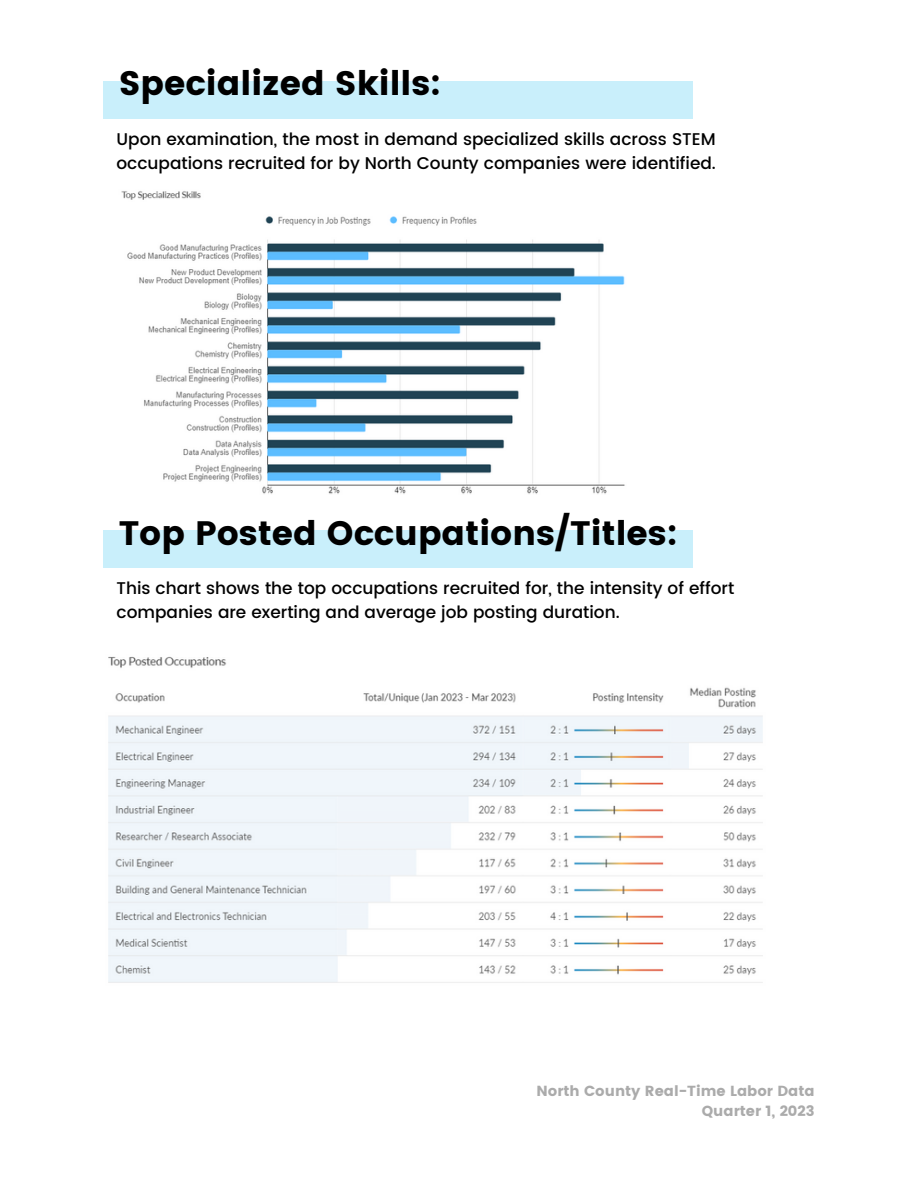
<style>
.page{position:relative;width:918px;height:1188px;background:#fff}
.page>*{position:absolute;margin:0;border:0;box-sizing:border-box;transform-origin:0 0}
.t1{font:33.9px "Poppins";color:#000}
.t2{font:500 16.95px/23.2px "Poppins";color:#000}
.t3{font:14.55px/20.1px "Poppins";color:#ababab;text-align:right}
</style>
<div class="page">
<div style="left:103px;top:81px;width:590px;height:37px;background:#c9effb"></div>
<img style="left:108px;top:656px;width:655px;height:327px">
<div style="left:103px;top:530px;width:590px;height:38px;background:#c9effb"></div>
<img style="left:121px;top:191px;width:504px;height:303px">
<h1 class="t1" style="left:119px;top:64px;width:324px">Specialized Skills:</h1>
<p class="t2" style="left:117px;top:128px;width:601px">Upon examination, the most in demand specialized skills across STEM occupations recruited for by North County companies were identified.</p>
<h1 class="t1" style="left:119px;top:513px;width:560px">Top Posted Occupations/Titles:</h1>
<p class="t2" style="left:117px;top:577px;width:619px">This chart shows the top occupations recruited for, the intensity of effort companies are exerting and average job posting duration.</p>
<p class="t3" style="left:537px;top:1081px;width:280px">North County Real-Time Labor Data<br>Quarter 1, 2023</p>
</div>
